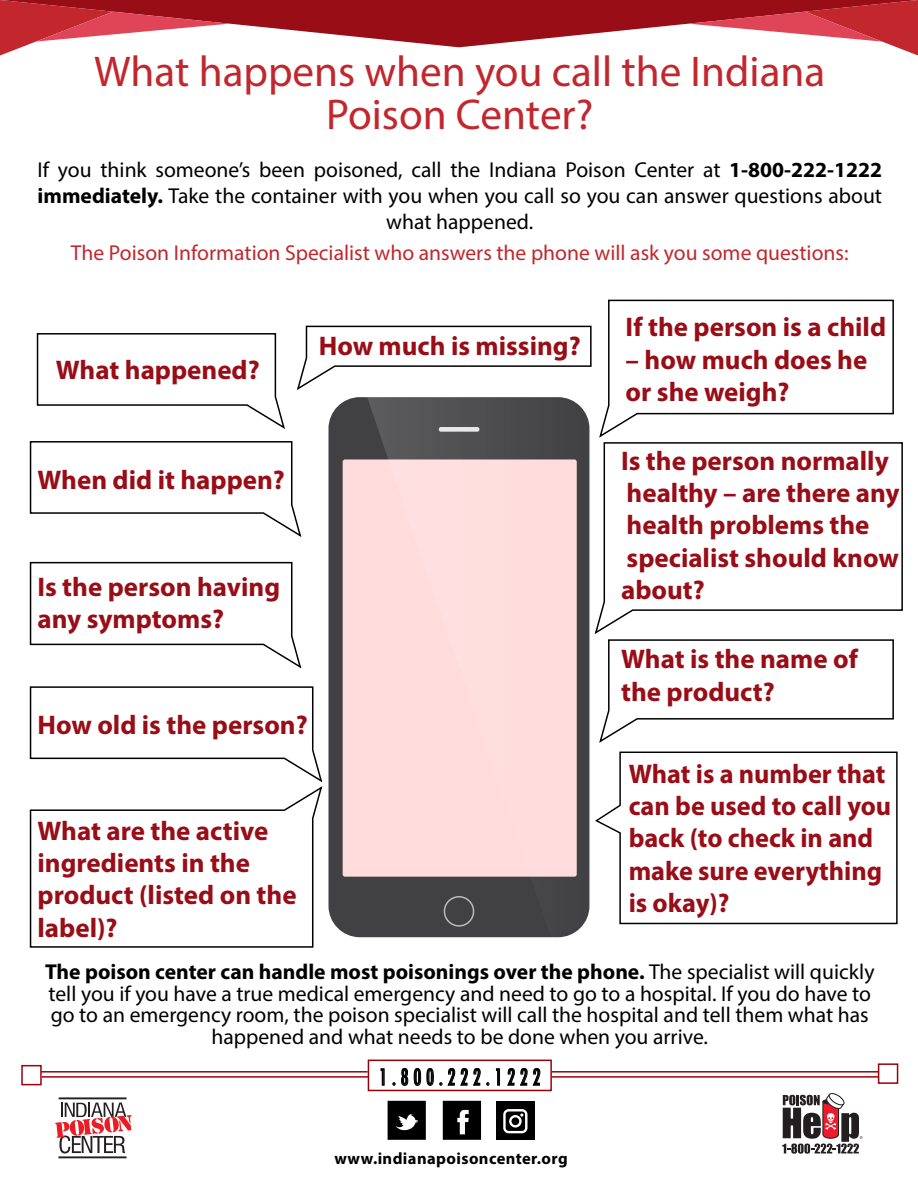
<style>
.page{position:relative;width:918px;height:1188px;background:#fff}
.page>*{position:absolute;margin:0;border:0;box-sizing:border-box;transform-origin:0 0}
.t1{font:43.2px/43.2px "Myriad Pro";color:#c1272d;text-align:center}
.t2{font:700 27px/32.4px "Myriad Pro";color:#990d17}
.t3{font:condensed 26.4px "Tw Cen";letter-spacing:.2em;color:#000;scale:.85 1}
.t4{font:21.6px/21.6px "Myriad Pro";color:#000;text-align:center}
.t5{font:21.6px "Myriad Pro";color:#c1272d}
.t6{font:700 16.5px "Myriad Pro";letter-spacing:.025em;color:#000}
.s1{font-weight:700}
</style>
<div class="page">
<svg style="left:0;top:0;width:918px;height:56px"></svg>
<div style="left:329px;top:397px;width:260px;height:540px;background:#414143;border-radius:31px"></div>
<div style="left:343px;top:459px;width:234px;height:418px;background:#ffdcdc;border-radius:2px"></div>
<svg style="left:367px;top:397px;width:222px;height:540px"></svg>
<div style="left:444px;top:896px;width:30px;height:31px;border:2px solid #bcbcbc;border-radius:50%"></div>
<svg style="left:36px;top:333px;width:249px;height:96px"></svg>
<svg style="left:599px;top:299px;width:295px;height:139px"></svg>
<svg style="left:599px;top:639px;width:295px;height:104px"></svg>
<svg style="left:595px;top:751px;width:303px;height:174px"></svg>
<svg style="left:297px;top:325px;width:295px;height:65px"></svg>
<svg style="left:594px;top:442px;width:309px;height:192px"></svg>
<svg style="left:29px;top:441px;width:273px;height:96px"></svg>
<svg style="left:29px;top:686px;width:294px;height:97px"></svg>
<svg style="left:29px;top:786px;width:294px;height:162px"></svg>
<svg style="left:29px;top:561px;width:273px;height:108px"></svg>
<div style="left:368px;top:1060px;width:184px;height:31px;background:#fff;border:2px solid #9b000c"></div>
<hr style="left:58px;top:1156px;width:69px;height:2px;background:#231f20">
<hr style="left:59px;top:1097px;width:68px;height:2px;background:#231f20">
<svg style="left:55px;top:1103px;width:77px;height:50px"></svg>
<svg style="left:380px;top:1068px;width:5px;height:18px"></svg>
<svg style="left:392px;top:1068px;width:16px;height:18px"></svg>
<svg style="left:414px;top:1068px;width:76px;height:18px"></svg>
<svg style="left:496px;top:1068px;width:4px;height:18px"></svg>
<svg style="left:507px;top:1068px;width:34px;height:18px"></svg>
<hr style="left:42px;top:1076px;width:326px;height:2px;background:#9b000c">
<hr style="left:552px;top:1076px;width:327px;height:2px;background:#9b000c">
<hr style="left:552px;top:1071px;width:327px;height:2px;background:#9b000c">
<div style="left:878px;top:1063px;width:20px;height:21px;background:#fff;border:2px solid #9b000c"></div>
<div style="left:21px;top:1065px;width:21px;height:20px;border:2px solid #9b000c"></div>
<hr style="left:41px;top:1071px;width:327px;height:2px;background:#9b000c">
<svg style="left:443px;top:1101px;width:38px;height:39px"></svg>
<div style="left:496px;top:1101px;width:39px;height:39px;background:#000"></div>
<svg style="left:388px;top:1101px;width:38px;height:39px"></svg>
<svg style="left:782px;top:1093px;width:81px;height:61px"></svg>
<svg style="left:503px;top:1109px;width:24px;height:24px"></svg>
<h1 class="t1" style="left:94px;top:49px;width:733px">What happens when you call the Indiana<br>Poison Center?</h1>
<p class="t4" style="left:38px;top:157px;width:846px;line-height:26px">If you think someone’s been poisoned, call the Indiana Poison Center at <span class="s1">1-800-222-1222 immediately.</span> Take the container with you when you call so you can answer questions about what happened.</p>
<p class="t5" style="left:71px;top:239px;width:779px">The Poison Information Specialist who answers the phone will ask you some questions:</p>
<p class="t2" style="left:56px;top:353px;width:205px">What happened?</p>
<p class="t2" style="left:38px;top:462px;width:249px">When did it happen?</p>
<p class="t2" style="left:319px;top:329px;width:263px">How much is missing?</p>
<p class="t2" style="left:626px;top:310px;width:262px">If the person is a child</p>
<p class="t2" style="left:626px;top:343px;width:243px">– how much does he or she weigh?</p>
<p class="t2" style="left:621px;top:444px;width:280px">Is the person normally healthy – are there any health problems the specialist should know</p>
<p class="t2" style="left:38px;top:570px;width:244px">Is the person having</p>
<p class="t2" style="left:621px;top:573px;width:85px">about?</p>
<p class="t2" style="left:38px;top:602px;width:188px">any symptoms?</p>
<p class="t2" style="left:621px;top:642px;width:238px">What is the name of the product?</p>
<p class="t2" style="left:38px;top:708px;width:272px">How old is the person?</p>
<p class="t2" style="left:38px;top:813px;width:261px">What are the active ingredients in the product (listed on the label)?</p>
<p class="t2" style="left:629px;top:756px;width:264px">What is a number that can be used to call you back (to check in and make sure everything is okay)?</p>
<p class="t4" style="left:45px;top:961px;width:831px"><span class="s1">The poison center can handle most poisonings over the phone.</span> The specialist will quickly tell you if you have a true medical emergency and need to go to a hospital. If you do have to go to an emergency room, the poison specialist will call the hospital and tell them what has happened and what needs to be done when you arrive.</p>
<p class="t3" style="left:379px;top:1061px;width:192px">1.800.222.1222</p>
<p class="t6" style="left:334px;top:1148px;width:235px">www.indianapoisoncenter.org</p>
</div>
